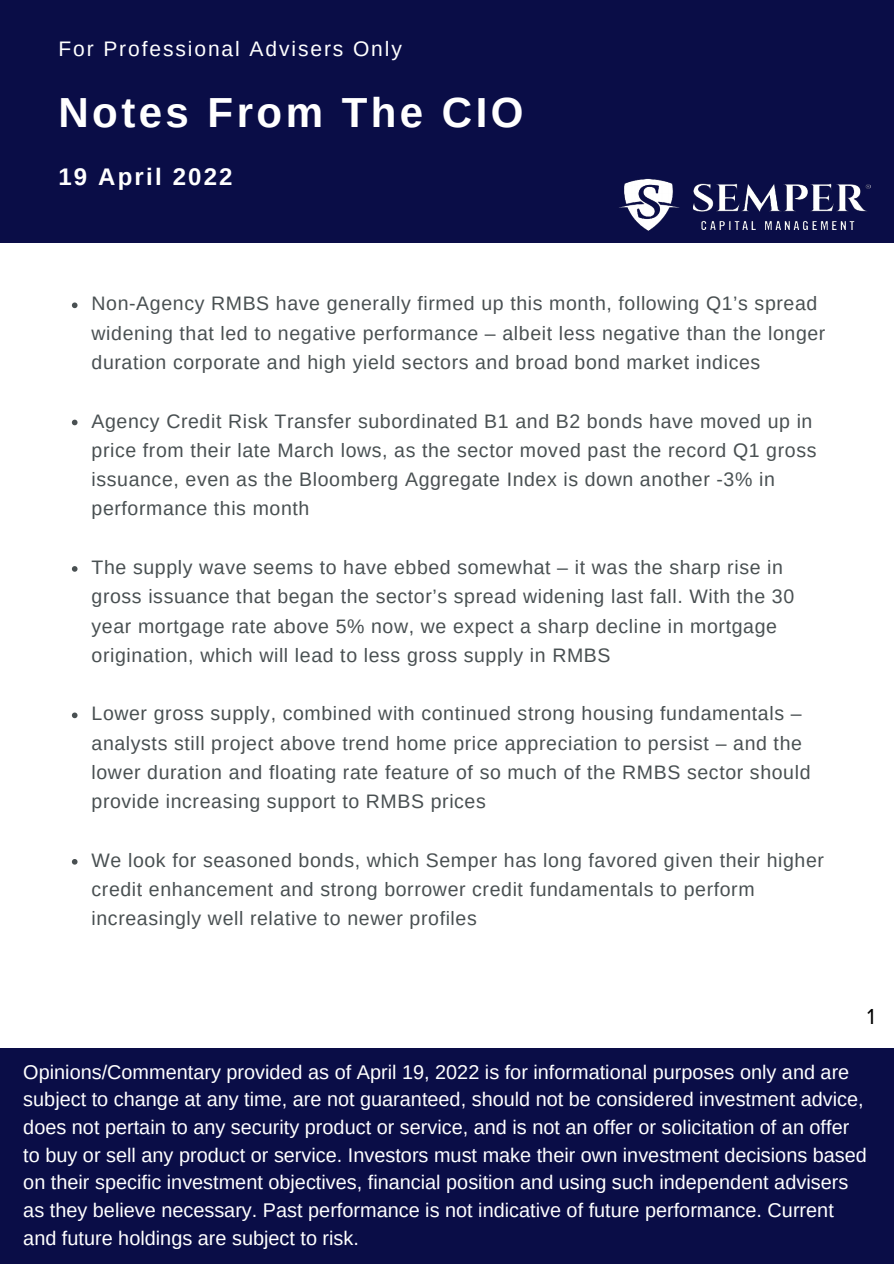
<style>
.page{position:relative;width:894px;height:1264px;background:#fff}
.page>*{position:absolute;margin:0;border:0;box-sizing:border-box;transform-origin:0 0}
.t1{font:700 42px "Arimo";letter-spacing:.085em;color:#fff}
.t2{font:700 24px "Arimo";letter-spacing:.09em;color:#fff}
.t3{font:22.5px "Proxima Nova";color:#000}
.t4{font:21px "Arimo";letter-spacing:.09em;color:#fff}
.t5{font:19.8px/27.6px "Arimo";color:#fff}
.t6{font:19.5px/29.2px "Arimo";letter-spacing:.03em;color:#495052}
</style>
<div class="page">
<div style="left:0;top:0;width:893px;height:242px;background:#0a0d47"></div>
<img style="left:619px;top:178px;width:252px;height:53px">
<div style="left:0;top:1048px;width:893px;height:215px;background:#0a0d47"></div>
<svg style="left:72px;top:302px;width:5px;height:6px"></svg>
<svg style="left:72px;top:419px;width:5px;height:6px"></svg>
<svg style="left:72px;top:566px;width:5px;height:5px"></svg>
<svg style="left:72px;top:712px;width:5px;height:6px"></svg>
<svg style="left:72px;top:859px;width:5px;height:5px"></svg>
<p class="t4" style="left:58px;top:37px;width:345px">For Professional Advisers Only</p>
<p class="t1" style="left:58px;top:89px;width:466px">Notes From The CIO</p>
<p class="t2" style="left:58px;top:163px;width:176px">19 April 2022</p>
<p class="t6" style="left:91px;top:289px;width:735px">Non-Agency RMBS have generally firmed up this month, following Q1’s spread widening that led to negative performance – albeit less negative than the longer duration corporate and high yield sectors and broad bond market indices</p>
<p class="t6" style="left:91px;top:406px;width:726px">Agency Credit Risk Transfer subordinated B1 and B2 bonds have moved up in price from their late March lows, as the sector moved past the record Q1 gross issuance, even as the Bloomberg Aggregate Index is down another -3% in performance this month</p>
<p class="t6" style="left:91px;top:552px;width:704px">The supply wave seems to have ebbed somewhat – it was the sharp rise in gross issuance that began the sector’s spread widening last fall. With the 30 year mortgage rate above 5% now, we expect a sharp decline in mortgage origination, which will lead to less gross supply in RMBS</p>
<p class="t6" style="left:91px;top:699px;width:720px">Lower gross supply, combined with continued strong housing fundamentals – analysts still project above trend home price appreciation to persist – and the lower duration and floating rate feature of so much of the RMBS sector should provide increasing support to RMBS prices</p>
<p class="t6" style="left:91px;top:845px;width:733px">We look for seasoned bonds, which Semper has long favored given their higher credit enhancement and strong borrower credit fundamentals to perform increasingly well relative to newer profiles</p>
<p class="t3" style="left:867px;top:1003px;width:9px">1</p>
<p class="t5" style="left:23px;top:1057px;width:844px">Opinions/Commentary provided as of April 19, 2022 is for informational purposes only and are subject to change at any time, are not guaranteed, should not be considered investment advice, does not pertain to any security product or service, and is not an offer or solicitation of an offer to buy or sell any product or service. Investors must make their own investment decisions based on their specific investment objectives, financial position and using such independent advisers as they believe necessary. Past performance is not indicative of future performance. Current and future holdings are subject to risk.</p>
</div>
